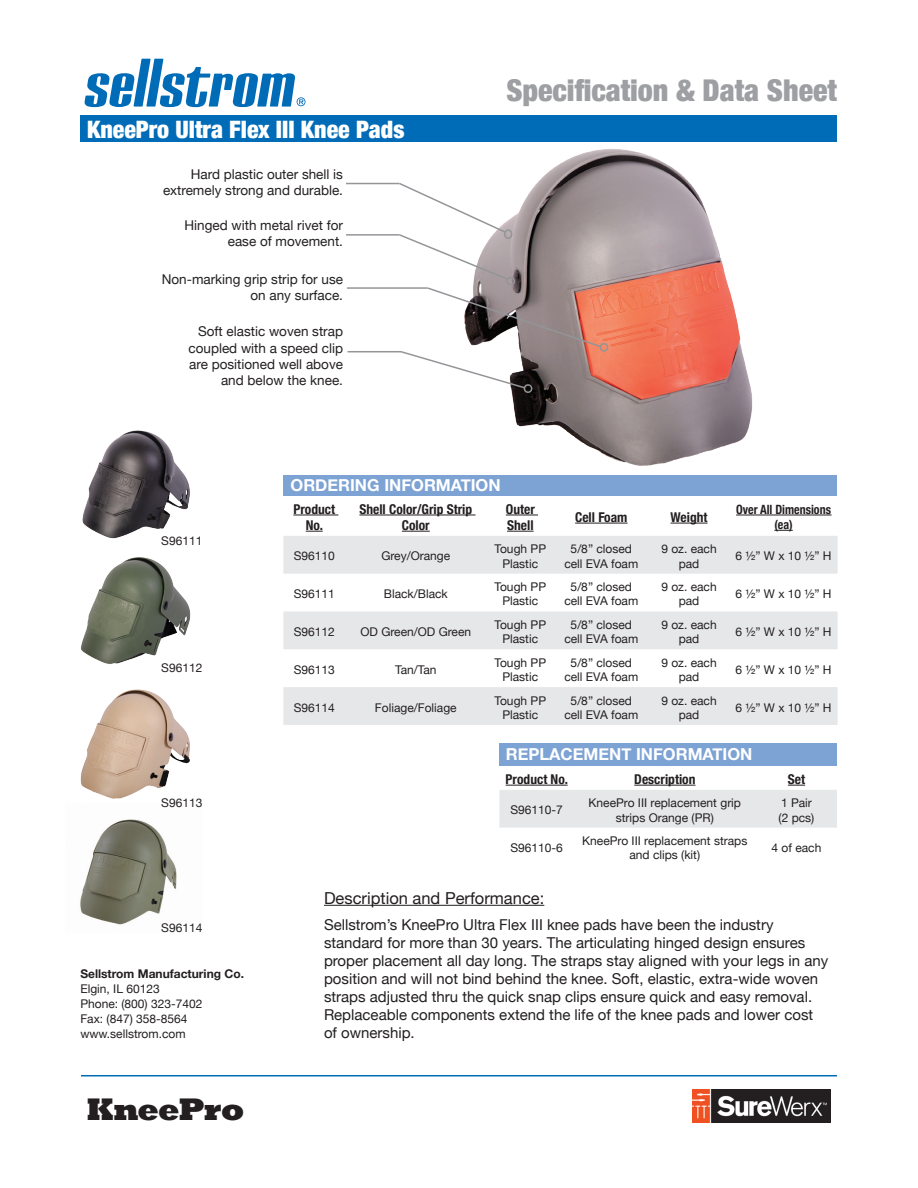
<style>
.page{position:relative;width:918px;height:1188px;background:#fff}
.page>*{position:absolute;margin:0;border:0;box-sizing:border-box;transform-origin:0 0}
.t1{font:800 31.65px "Rockwell";letter-spacing:-.035em;color:#231f20}
.Spec_sheet_Headline{font:900 condensed 30px "Helvetica Neue";color:#9d9fa2}
.Spec_sheet_Headline-2{font:900 condensed 24px "Helvetica Neue";color:#fff}
.Spec_sheet_Headline-3{font:700 16.5px "Helvetica Neue";color:#fff}
.t2{font:16.5px "Helvetica Neue";color:#231f20}
.Spec_Sheet_body_text{font:15px/18px "Helvetica Neue";color:#231f20}
.t3{font:13.5px/16.2px "Helvetica Neue";color:#231f20;text-align:right}
.t4{font:700 condensed 13.5px/16.2px "Helvetica Neue";color:#231f20;text-align:center}
.t5{font:700 condensed 12.75px/15.3px "Helvetica Neue";color:#231f20;text-align:center;scale:.94 1}
.t6{font:12px/14.4px "Helvetica Neue";color:#231f20;text-align:center}
.t7{font:700 12px "Helvetica Neue";color:#231f20}
</style>
<div class="page">
<img style="left:511px;top:149px;width:242px;height:317px">
<hr style="left:324px;top:905px;width:220px;height:1px;background:#231f20">
<img style="left:693px;top:1089px;width:138px;height:34px">
<div style="left:80px;top:115px;width:757px;height:27px;background:#006bb6"></div>
<hr style="left:81px;top:1075px;width:756px;height:1px;background:#006bb6">
<svg style="left:283px;top:536px;width:555px;height:189px;fill:#e6e7e9"></svg>
<hr style="left:293px;top:515px;width:45px;height:1px;background:#231f20">
<svg style="left:306px;top:531px;width:17px;height:1px"></svg>
<hr style="left:359px;top:515px;width:117px;height:1px;background:#231f20">
<svg style="left:402px;top:531px;width:28px;height:1px"></svg>
<hr style="left:506px;top:515px;width:32px;height:1px;background:#231f20">
<svg style="left:507px;top:531px;width:27px;height:1px"></svg>
<hr style="left:575px;top:523px;width:53px;height:1px;background:#231f20">
<hr style="left:671px;top:523px;width:37px;height:1px;background:#231f20">
<hr style="left:736px;top:515px;width:96px;height:1px;background:#231f20">
<svg style="left:774px;top:530px;width:19px;height:1px"></svg>
<svg style="left:500px;top:785px;width:337px;height:43px;background:#e7e8ea"></svg>
<div style="left:283px;top:475px;width:554px;height:21px;background:#7da2d4"></div>
<div style="left:500px;top:743px;width:337px;height:22px;background:#7da2d4"></div>
<img style="left:82px;top:430px;width:108px;height:109px">
<img style="left:81px;top:557px;width:110px;height:107px">
<img style="left:80px;top:689px;width:110px;height:110px">
<img style="left:80px;top:819px;width:97px;height:106px">
<svg style="left:85px;top:59px;width:221px;height:48px"></svg>
<hr style="left:346px;top:183px;width:54px;height:1px;background:#939598">
<hr style="left:346px;top:234px;width:54px;height:2px;background:#939598">
<hr style="left:347px;top:287px;width:81px;height:2px;background:#939598">
<div style="left:600px;top:343px;width:8px;height:9px;border:2px solid #939598;border-radius:50%"></div>
<hr style="left:348px;top:351px;width:53px;height:1px;background:#939598">
<svg style="left:398px;top:182px;width:205px;height:208px"></svg>
<div style="left:524px;top:384px;width:8px;height:9px;border:2px solid #939598;border-radius:50%"></div>
<p class="Spec_sheet_Headline-2" style="left:87px;top:109px;width:319px">KneePro Ultra Flex III Knee Pads</p>
<p class="t3" style="left:191px;top:167px;width:154px">Hard plastic outer shell is</p>
<p class="t3" style="left:163px;top:183px;width:182px">extremely strong and durable.</p>
<p class="t3" style="left:185px;top:218px;width:160px">Hinged with metal rivet for ease of movement.</p>
<p class="t3" style="left:162px;top:271px;width:183px">Non-marking grip strip for use on any surface.</p>
<p class="t3" style="left:198px;top:324px;width:146px">Soft elastic woven strap</p>
<p class="t3" style="left:189px;top:340px;width:156px">coupled with a speed clip</p>
<p class="t3" style="left:189px;top:357px;width:155px">are positioned well above</p>
<p class="t3" style="left:221px;top:373px;width:124px">and below the knee.</p>
<p class="Spec_sheet_Headline" style="left:506px;top:66px;width:332px">Specification &amp; Data Sheet</p>
<p class="t6" style="left:161px;top:534px;width:43px">S96111</p>
<p class="t6" style="left:161px;top:662px;width:43px">S96112</p>
<p class="t6" style="left:161px;top:796px;width:43px">S96113</p>
<p class="t6" style="left:161px;top:921px;width:43px">S96114</p>
<p class="t7" style="left:80px;top:964px;width:165px">Sellstrom Manufacturing Co.</p>
<p class="t6" style="left:80px;top:982px;width:81px">Elgin, IL 60123</p>
<p class="t6" style="left:80px;top:997px;width:124px">Phone: (800) 323-7402</p>
<p class="t6" style="left:80px;top:1012px;width:109px">Fax: (847) 358-8564</p>
<p class="t6" style="left:80px;top:1027px;width:107px">www.sellstrom.com</p>
<p class="t1" style="left:86px;top:1090px;width:160px">KneePro</p>
<p class="Spec_sheet_Headline-3" style="left:291px;top:473px;width:212px">ORDERING INFORMATION</p>
<p class="t4" style="left:293px;top:500px;width:43px">Product<br>No.</p>
<p class="t4" style="left:359px;top:500px;width:114px">Shell Color/Grip Strip<br>Color</p>
<p class="t4" style="left:506px;top:500px;width:30px;text-align:left">Outer<br>Shell</p>
<p class="t4" style="left:575px;top:508px;width:54px">Cell Foam</p>
<p class="t4" style="left:671px;top:508px;width:39px">Weight</p>
<p class="t5" style="left:736px;top:501px;width:102px">Over All Dimensions (ea)</p>
<p class="t6" style="left:294px;top:550px;width:43px">S96110</p>
<p class="t6" style="left:381px;top:550px;width:70px">Grey/Orange</p>
<p class="t6" style="left:495px;top:542px;width:53px">Tough PP<br>Plastic</p>
<p class="t6" style="left:564px;top:542px;width:75px">5/8” closed cell EVA foam</p>
<p class="t6" style="left:661px;top:542px;width:57px">9 oz. each pad</p>
<p class="t6" style="left:736px;top:550px;width:97px">6 ½” W x 10 ½” H</p>
<p class="t6" style="left:294px;top:588px;width:43px">S96111</p>
<p class="t6" style="left:384px;top:588px;width:65px">Black/Black</p>
<p class="t6" style="left:495px;top:580px;width:53px">Tough PP<br>Plastic</p>
<p class="t6" style="left:564px;top:580px;width:75px">5/8” closed cell EVA foam</p>
<p class="t6" style="left:661px;top:580px;width:57px">9 oz. each pad</p>
<p class="t6" style="left:736px;top:588px;width:97px">6 ½” W x 10 ½” H</p>
<p class="t6" style="left:294px;top:625px;width:43px">S96112</p>
<p class="t6" style="left:360px;top:625px;width:112px">OD Green/OD Green</p>
<p class="t6" style="left:495px;top:618px;width:53px">Tough PP<br>Plastic</p>
<p class="t6" style="left:564px;top:618px;width:75px">5/8” closed cell EVA foam</p>
<p class="t6" style="left:661px;top:618px;width:57px">9 oz. each pad</p>
<p class="t6" style="left:736px;top:625px;width:97px">6 ½” W x 10 ½” H</p>
<p class="t6" style="left:294px;top:663px;width:43px">S96113</p>
<p class="t6" style="left:395px;top:663px;width:43px">Tan/Tan</p>
<p class="t6" style="left:495px;top:656px;width:53px">Tough PP<br>Plastic</p>
<p class="t6" style="left:564px;top:656px;width:75px">5/8” closed cell EVA foam</p>
<p class="t6" style="left:661px;top:656px;width:57px">9 oz. each pad</p>
<p class="t6" style="left:736px;top:663px;width:97px">6 ½” W x 10 ½” H</p>
<p class="t6" style="left:294px;top:701px;width:43px">S96114</p>
<p class="t6" style="left:375px;top:701px;width:83px">Foliage/Foliage</p>
<p class="t6" style="left:495px;top:694px;width:53px">Tough PP<br>Plastic</p>
<p class="t6" style="left:564px;top:694px;width:75px">5/8” closed cell EVA foam</p>
<p class="t6" style="left:661px;top:694px;width:57px">9 oz. each pad</p>
<p class="t6" style="left:736px;top:701px;width:97px">6 ½” W x 10 ½” H</p>
<p class="Spec_sheet_Headline-3" style="left:506px;top:741px;width:248px">REPLACEMENT INFORMATION</p>
<p class="t4" style="left:506px;top:770px;width:64px">Product No.</p>
<p class="t4" style="left:634px;top:770px;width:63px">Description</p>
<p class="t4" style="left:788px;top:770px;width:19px">Set</p>
<p class="t6" style="left:510px;top:804px;width:54px">S96110-7</p>
<p class="t6" style="left:589px;top:796px;width:154px">KneePro III replacement grip strips Orange (PR)</p>
<p class="t6" style="left:781px;top:796px;width:32px">1 Pair</p>
<p class="t6" style="left:779px;top:811px;width:37px">(2 pcs)</p>
<p class="t6" style="left:510px;top:841px;width:54px">S96110-6</p>
<p class="t6" style="left:582px;top:834px;width:167px">KneePro III replacement straps</p>
<p class="t6" style="left:630px;top:849px;width:72px">and clips (kit)</p>
<p class="t6" style="left:772px;top:841px;width:51px">4 of each</p>
<p class="t2" style="left:324px;top:886px;width:222px">Description and Performance:</p>
<p class="Spec_Sheet_body_text" style="left:324px;top:916px;width:451px">Sellstrom’s KneePro Ultra Flex III knee pads have been the industry</p>
<p class="Spec_Sheet_body_text" style="left:324px;top:934px;width:506px">standard for more than 30 years. The articulating hinged design ensures proper placement all day long. The straps stay aligned with your legs in any position and will not bind behind the knee. Soft, elastic, extra-wide woven straps adjusted thru the quick snap clips ensure quick and easy removal.<br>Replaceable components extend the life of the knee pads and lower cost</p>
<p class="Spec_Sheet_body_text" style="left:324px;top:1024px;width:92px">of ownership.</p>
</div>
